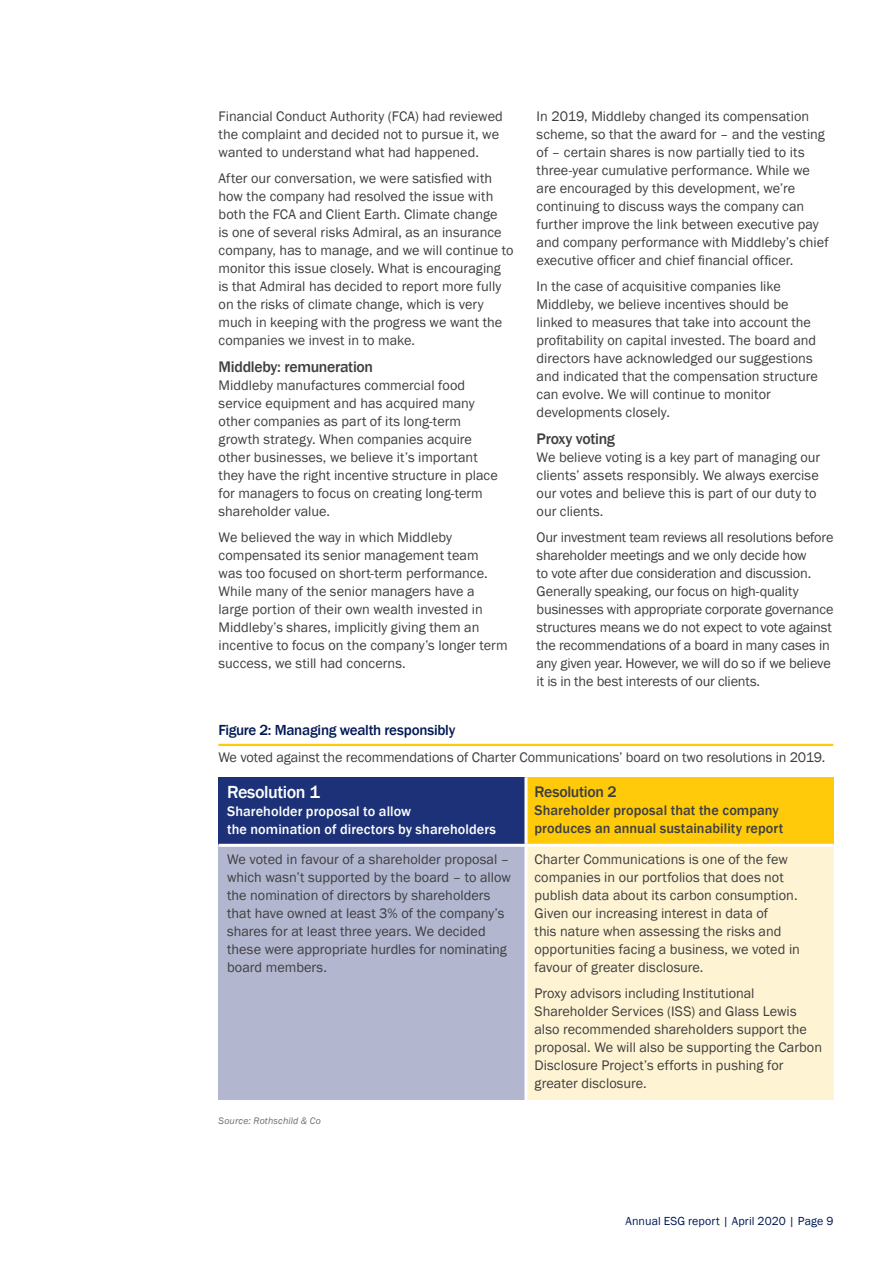
<style>
.page{position:relative;width:893px;height:1263px;background:#fff}
.page>*{position:absolute;margin:0;border:0;box-sizing:border-box;transform-origin:0 0}
.t1{font:500 18px "Franklin Gothic";letter-spacing:-.025em;color:#fff}
.t2{font:500 15.75px "Franklin Gothic";letter-spacing:-.02em;color:#3e3e3f}
.t3{font:500 15px "Franklin Gothic";letter-spacing:-.015em;color:#001954}
.t4{font:14.25px/18px "Franklin Gothic";color:#3e3e3f}
.t5{font:500 14.25px/18px "Franklin Gothic";letter-spacing:.005em;color:#3e3e3f}
.t6{font:500 14.25px/18px "Franklin Gothic";letter-spacing:.005em;color:#fff}
.t7{font:12px "Franklin Gothic";letter-spacing:.005em;color:#001954}
.t8{font:italic 9.75px "Franklin Gothic";letter-spacing:.015em;color:#6c6d70}
</style>
<div class="page">
<div style="left:219px;top:777px;width:307px;height:68px;background:#1c3177"></div>
<div style="left:526px;top:777px;width:307px;height:68px;background:#feca0a"></div>
<div style="left:219px;top:845px;width:307px;height:255px;background:#b2b6cf"></div>
<div style="left:526px;top:845px;width:307px;height:255px;background:#fef3d2"></div>
<hr style="left:524px;top:777px;width:3px;height:67px;background:#fff">
<hr style="left:524px;top:847px;width:3px;height:253px;background:#fff">
<hr style="left:219px;top:844px;width:307px;height:3px;background:#fff">
<hr style="left:526px;top:844px;width:307px;height:3px;background:#fff">
<hr style="left:218px;top:744px;width:615px;height:2px;background:#feca0a">
<p class="t4" style="left:219px;top:107px;width:286px">Financial Conduct Authority (FCA) had reviewed the complaint and decided not to pursue it, we wanted to understand what had happened.</p>
<p class="t4" style="left:219px;top:170px;width:297px">After our conversation, we were satisfied with how the company had resolved the issue with both the FCA and Client Earth. Climate change<br>is one of several risks Admiral, as an insurance company, has to manage, and we will continue to monitor this issue closely. What is encouraging is that Admiral has decided to report more fully on the risks of climate change, which is very much in keeping with the progress we want the companies we invest in to make.</p>
<p class="t2" style="left:219px;top:357px;width:156px">Middleby: remuneration</p>
<p class="t4" style="left:219px;top:376px;width:281px">Middleby manufactures commercial food service equipment and has acquired many other companies as part of its long-term growth strategy. When companies acquire other businesses, we believe it’s important they have the right incentive structure in place for managers to focus on creating long-term shareholder value.</p>
<p class="t4" style="left:219px;top:529px;width:291px">We believed the way in which Middleby compensated its senior management team<br>was too focused on short-term performance.<br>While many of the senior managers have a large portion of their own wealth invested in Middleby’s shares, implicitly giving them an incentive to focus on the company’s longer term success, we still had concerns.</p>
<p class="t4" style="left:537px;top:107px;width:293px">In 2019, Middleby changed its compensation scheme, so that the award for – and the vesting of – certain shares is now partially tied to its three-year cumulative performance. While we are encouraged by this development, we’re continuing to discuss ways the company can further improve the link between executive pay and company performance with Middleby’s chief executive officer and chief financial officer.</p>
<p class="t4" style="left:537px;top:278px;width:283px">In the case of acquisitive companies like Middleby, we believe incentives should be linked to measures that take into account the profitability on capital invested. The board and directors have acknowledged our suggestions and indicated that the compensation structure can evolve. We will continue to monitor developments closely.</p>
<p class="t2" style="left:537px;top:429px;width:80px">Proxy voting</p>
<p class="t4" style="left:537px;top:448px;width:285px">We believe voting is a key part of managing our clients’ assets responsibly. We always exercise our votes and believe this is part of our duty to our clients.</p>
<p class="t4" style="left:537px;top:529px;width:298px">Our investment team reviews all resolutions before shareholder meetings and we only decide how<br>to vote after due consideration and discussion.<br>Generally speaking, our focus on high-quality businesses with appropriate corporate governance structures means we do not expect to vote against the recommendations of a board in many cases in any given year. However, we will do so if we believe it is in the best interests of our clients.</p>
<p class="t3" style="left:218px;top:721px;width:238px">Figure 2: Managing wealth responsibly</p>
<p class="t4" style="left:218px;top:748px;width:609px">We voted against the recommendations of Charter Communications’ board on two resolutions in 2019.</p>
<p class="t1" style="left:227px;top:781px;width:94px">Resolution 1</p>
<p class="t6" style="left:227px;top:803px;width:270px">Shareholder proposal to allow<br>the nomination of directors by shareholders</p>
<p class="t2" style="left:534px;top:782px;width:84px">Resolution 2</p>
<p class="t5" style="left:534px;top:801px;width:250px">Shareholder proposal that the company produces an annual sustainability report</p>
<p class="t4" style="left:227px;top:850px;width:285px">We voted in favour of a shareholder proposal – which wasn’t supported by the board – to allow the nomination of directors by shareholders that have owned at least 3% of the company’s shares for at least three years. We decided these were appropriate hurdles for nominating board members.</p>
<p class="t4" style="left:534px;top:850px;width:267px">Charter Communications is one of the few companies in our portfolios that does not publish data about its carbon consumption.<br>Given our increasing interest in data of<br>this nature when assessing the risks and opportunities facing a business, we voted in favour of greater disclosure.</p>
<p class="t4" style="left:534px;top:985px;width:289px">Proxy advisors including Institutional Shareholder Services (ISS) and Glass Lewis also recommended shareholders support the proposal. We will also be supporting the Carbon Disclosure Project’s efforts in pushing for greater disclosure.</p>
<p class="t8" style="left:219px;top:1115px;width:104px">Source: Rothschild &amp; Co</p>
<p class="t7" style="left:625px;top:1213px;width:209px">Annual ESG report | April 2020 | Page 9</p>
</div>
